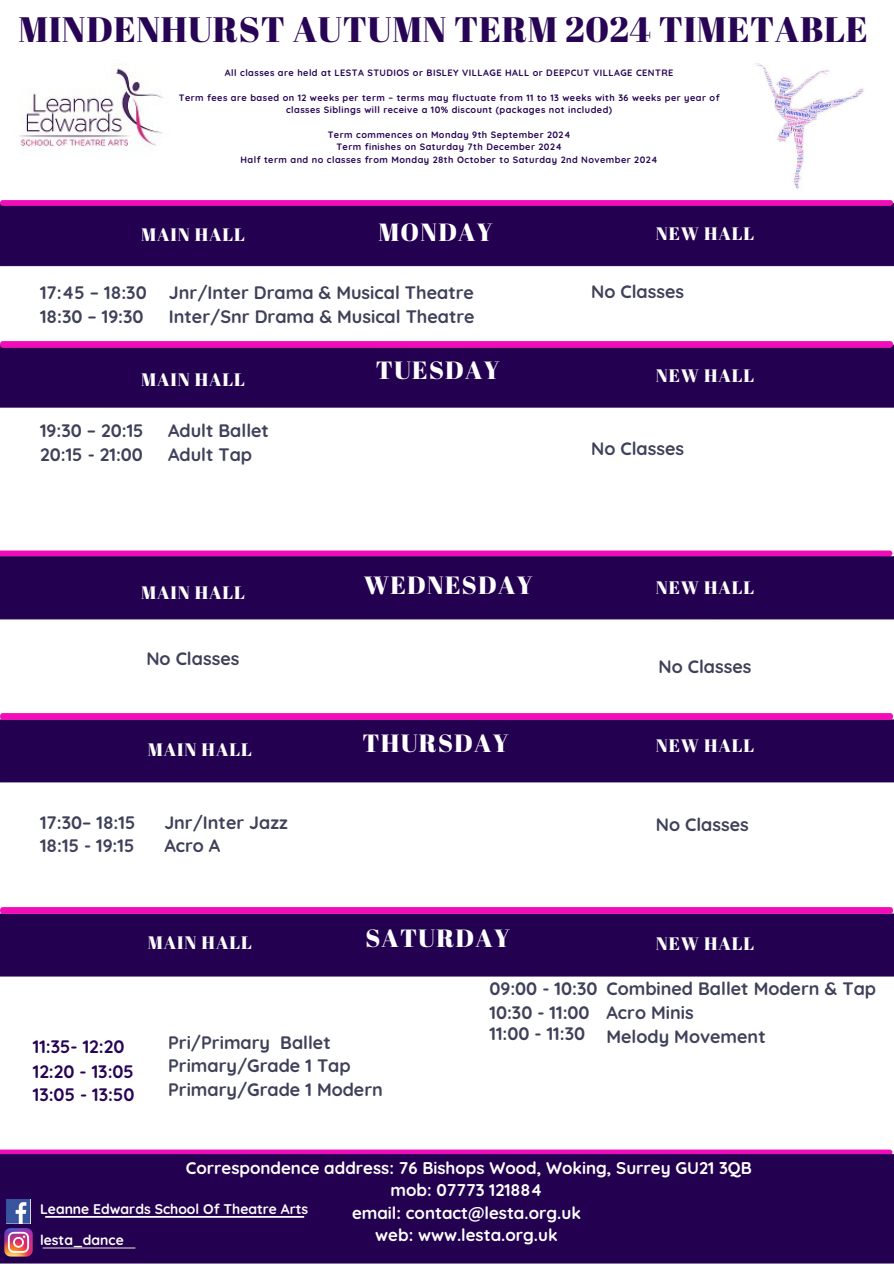
<style>
.page{position:relative;width:894px;height:1264px;background:#fff}
.page>*{position:absolute;margin:0;border:0;box-sizing:border-box;transform-origin:0 0}
.t1{font:35.25px "Abril Fatface";letter-spacing:.02em;color:#270454}
.t2{font:24.9px "Abril Fatface";letter-spacing:.05em;color:#fff}
.t3{font:24.75px "Abril Fatface";letter-spacing:.05em;color:#fff}
.t4{font:700 18px/23.7px "Quicksand";color:#3e4159}
.t5{font:18px "Abril Fatface";letter-spacing:.05em;color:#fff}
.t6{font:700 18px/24.2px "Quicksand";color:#270454}
.t7{font:700 16.95px/22.5px "Quicksand";color:#fff;text-align:center}
.t8{font:700 13.95px/30.3px "Quicksand";color:#fff}
.t9{font:700 9.15px/12.3px "Quicksand";letter-spacing:.05em;color:#270454;text-align:center}
</style>
<div class="page">
<img style="left:0;top:200px;width:893px;height:777px">
<img style="left:19px;top:64px;width:144px;height:83px">
<img style="left:756px;top:63px;width:108px;height:127px">
<div style="left:0;top:1149px;width:893px;height:114px;background:#230050"></div>
<img style="left:0;top:200px;width:892px;height:6px">
<div style="left:0;top:342px;width:892px;height:5px;background:#f10eb9"></div>
<img style="left:0;top:713px;width:892px;height:6px">
<img style="left:0;top:907px;width:892px;height:6px">
<img style="left:40px;top:1216px;width:268px;height:1px">
<img style="left:7px;top:1199px;width:23px;height:23px">
<img style="left:5px;top:1228px;width:28px;height:28px">
<img style="left:0;top:543px;width:893px;height:83px">
<img style="left:36px;top:1239px;width:107px;height:16px">
<h4 class="t1" style="left:18px;top:5px;width:850px">MINDENHURST AUTUMN TERM 2024 TIMETABLE</h4>
<h3 class="t9" style="left:225px;top:67px;width:450px">All classes are held at LESTA STUDIOS or BISLEY VILLAGE HALL or DEEPCUT VILLAGE CENTRE</h3>
<h4 class="t9" style="left:179px;top:91px;width:542px">Term fees are based on 12 weeks per term – terms may fluctuate from 11 to 13 weeks with 36 weeks per year of classes Siblings will receive a 10% discount (packages not included)</h4>
<p class="t9" style="left:328px;top:128px;width:244px">Term commences on Monday 9th September 2024</p>
<h3 class="t9" style="left:336px;top:141px;width:227px">Term finishes on Saturday 7th December 2024</h3>
<h2 class="t9" style="left:240px;top:153px;width:418px">Half term and no classes from Monday 28th October to Saturday 2nd November 2024</h2>
<h3 class="t5" style="left:141px;top:222px;width:105px">MAIN HALL</h3>
<p class="t3" style="left:378px;top:215px;width:116px">MONDAY</p>
<h3 class="t5" style="left:655px;top:221px;width:100px">NEW HALL</h3>
<p class="t4" style="left:40px;top:281px;width:108px">17:45 – 18:30<br>18:30 – 19:30</p>
<p class="t4" style="left:169px;top:281px;width:307px">Jnr/Inter Drama &amp; Musical Theatre<br>Inter/Snr Drama &amp; Musical Theatre</p>
<p class="t4" style="left:591px;top:279px;width:94px">No Classes</p>
<h2 class="t5" style="left:141px;top:367px;width:105px">MAIN HALL</h2>
<p class="t2" style="left:375px;top:352px;width:125px">TUESDAY</p>
<h4 class="t5" style="left:655px;top:362px;width:100px">NEW HALL</h4>
<h1 class="t4" style="left:40px;top:418px;width:105px">19:30 – 20:15<br>20:15 - 21:00</h1>
<h3 class="t4" style="left:168px;top:418px;width:102px">Adult Ballet<br>Adult Tap</h3>
<p class="t4" style="left:591px;top:436px;width:94px">No Classes</p>
<h3 class="t5" style="left:141px;top:579px;width:105px">MAIN HALL</h3>
<p class="t2" style="left:364px;top:567px;width:170px">WEDNESDAY</p>
<p class="t5" style="left:655px;top:574px;width:100px">NEW HALL</p>
<h2 class="t4" style="left:146px;top:646px;width:94px">No Classes</h2>
<p class="t4" style="left:658px;top:654px;width:94px">No Classes</p>
<h4 class="t5" style="left:148px;top:737px;width:105px">MAIN HALL</h4>
<p class="t2" style="left:362px;top:725px;width:148px">THURSDAY</p>
<h3 class="t5" style="left:655px;top:732px;width:100px">NEW HALL</h3>
<p class="t4" style="left:40px;top:810px;width:97px">17:30– 18:15<br>18:15 - 19:15</p>
<h2 class="t4" style="left:164px;top:810px;width:125px">Jnr/Inter Jazz<br>Acro A</h2>
<h3 class="t4" style="left:655px;top:812px;width:94px">No Classes</h3>
<h4 class="t5" style="left:148px;top:929px;width:105px">MAIN HALL</h4>
<p class="t2" style="left:365px;top:920px;width:146px">SATURDAY</p>
<h2 class="t5" style="left:655px;top:931px;width:100px">NEW HALL</h2>
<p class="t6" style="left:33px;top:1034px;width:103px">11:35- 12:20<br>12:20 - 13:05<br>13:05 - 13:50</p>
<p class="t4" style="left:168px;top:1030px;width:216px">Pri/Primary Ballet<br>Primary/Grade 1 Tap<br>Primary/Grade 1 Modern</p>
<h4 class="t4" style="left:489px;top:976px;width:109px">09:00 - 10:30<br>10:30 - 11:00</h4>
<h4 class="t4" style="left:489px;top:1021px;width:97px">11:00 - 11:30</h4>
<h3 class="t4" style="left:606px;top:976px;width:271px">Combined Ballet Modern &amp; Tap<br>Acro Minis<br>Melody Movement</h3>
<h4 class="t7" style="left:186px;top:1155px;width:567px">Correspondence address: 76 Bishops Wood, Woking, Surrey GU21 3QB mob: 07773 121884<br>email: contact@lesta.org.uk<br>web: www.lesta.org.uk</h4>
<h4 class="t8" style="left:40px;top:1193px;width:269px">Leanne Edwards School Of Theatre Arts lesta_dance</h4>
</div>
